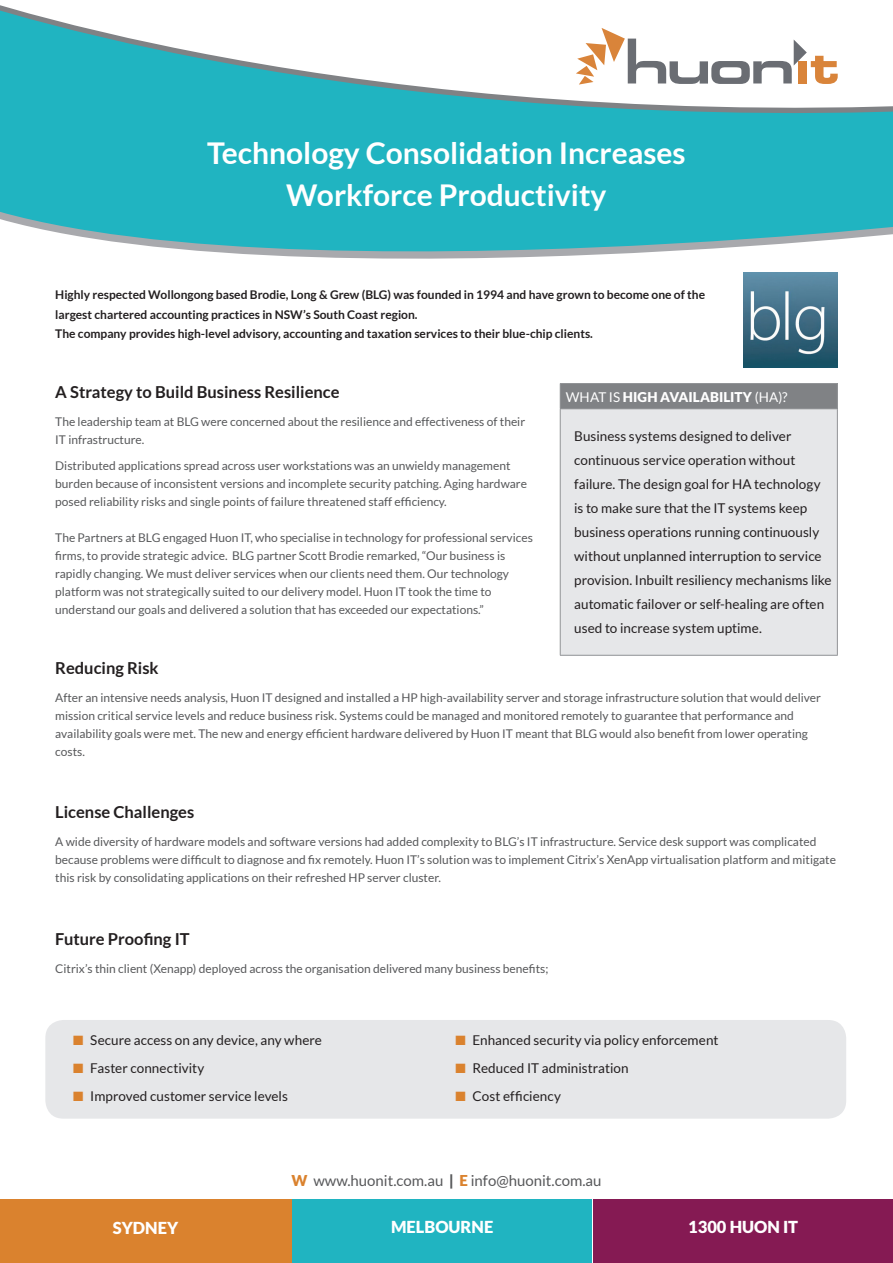
<style>
.page{position:relative;width:893px;height:1263px;background:#fff}
.page>*{position:absolute;margin:0;border:0;box-sizing:border-box;transform-origin:0 0}
.t1{font:700 30px/42px "Lato";color:#fff;text-align:center}
.t2{font:700 16.5px "Lato";color:#231f20}
.body{font:900 16.5px "Lato";color:#fff}
.body-2{font:15px "Lato";color:#57585a}
.t3{font:13.5px/24px "Lato";color:#231f20}
.t4{font:900 13.5px "Lato";letter-spacing:.005em;color:#fff}
.body-3{font:12px/18px "Lato";color:#57585a}
.body-4{font:700 12px/19.5px "Lato";color:#231f20}
.s1{font-weight:400}
.s2{color:#da822e}
.s3{font-weight:900;color:#da822e}
.s4{font-weight:900}
</style>
<div class="page">
<div style="left:45px;top:1020px;width:801px;height:99px;background:#e6e7e9;border-radius:18px"></div>
<svg style="left:0;top:5px;width:893px;height:268px;fill:#20b4c1"></svg>
<div style="left:560px;top:383px;width:277px;height:26px;background:#808285"></div>
<div style="left:560px;top:409px;width:277px;height:246px;background:#e6e7e9"></div>
<hr style="left:560px;top:383px;width:278px;height:1px;background:#939598">
<svg style="left:560px;top:384px;width:1px;height:24px"></svg>
<svg style="left:837px;top:384px;width:1px;height:24px"></svg>
<hr style="left:560px;top:408px;width:278px;height:1px;background:#939598">
<hr style="left:560px;top:409px;width:1px;height:246px;background:#939598">
<hr style="left:837px;top:409px;width:1px;height:246px;background:#939598">
<hr style="left:560px;top:655px;width:278px;height:1px;background:#939598">
<img style="left:743px;top:273px;width:95px;height:94px">
<svg style="left:576px;top:28px;width:262px;height:57px"></svg>
<div style="left:0;top:1199px;width:291px;height:64px;background:#da822e"></div>
<div style="left:292px;top:1199px;width:300px;height:64px;background:#20b4c1"></div>
<div style="left:593px;top:1199px;width:300px;height:64px;background:#851a53"></div>
<p class="t1" style="left:207px;top:131px;width:480px">Technology Consolidation Increases<br>Workforce Productivity</p>
<p class="body-4" style="left:55px;top:285px;width:651px">Highly respected Wollongong based Brodie, Long &amp; Grew (BLG) was founded in 1994 and have grown to become one of the largest chartered accounting practices in NSW’s South Coast region.<br>The company provides high-level advisory, accounting and taxation services to their blue-chip clients.</p>
<h1 class="t2" style="left:55px;top:382px;width:286px">A Strategy to Build Business Resilience</h1>
<h1 class="body-3" style="left:55px;top:412px;width:471px">The leadership team at BLG were concerned about the resilience and effectiveness of their<br>IT infrastructure.</h1>
<p class="body-3" style="left:55px;top:457px;width:473px">Distributed applications spread across user workstations was an unwieldy management burden because of inconsistent versions and incomplete security patching. Aging hardware posed reliability risks and single points of failure threatened staff efficiency.</p>
<p class="body-3" style="left:55px;top:529px;width:479px">The Partners at BLG engaged Huon IT, who specialise in technology for professional services firms, to provide strategic advice. BLG partner Scott Brodie remarked, “Our business is rapidly changing. We must deliver services when our clients need them. Our technology platform was not strategically suited to our delivery model. Huon IT took the time to understand our goals and delivered a solution that has exceeded our expectations.”</p>
<p class="t4" style="left:566px;top:389px;width:223px"><span class="s1">WHAT IS</span> HIGH AVAILABILITY <span class="s1">(HA)?</span></p>
<p class="t3" style="left:574px;top:424px;width:259px">Business systems designed to deliver continuous service operation without failure. The design goal for HA technology is to make sure that the IT systems keep business operations running continuously without unplanned interruption to service provision. Inbuilt resiliency mechanisms like automatic failover or self-healing are often used to increase system uptime.</p>
<h1 class="t2" style="left:55px;top:658px;width:105px">Reducing Risk</h1>
<h1 class="body-3" style="left:55px;top:688px;width:767px">After an intensive needs analysis, Huon IT designed and installed a HP high-availability server and storage infrastructure solution that would deliver mission critical service levels and reduce business risk. Systems could be managed and monitored remotely to guarantee that performance and availability goals were met. The new and energy efficient hardware delivered by Huon IT meant that BLG would also benefit from lower operating costs.</h1>
<h1 class="t2" style="left:55px;top:803px;width:140px">License Challenges</h1>
<h1 class="body-3" style="left:55px;top:833px;width:782px">A wide diversity of hardware models and software versions had added complexity to BLG’s IT infrastructure. Service desk support was complicated because problems were difficult to diagnose and fix remotely. Huon IT’s solution was to implement Citrix’s XenApp virtualisation platform and mitigate this risk by consolidating applications on their refreshed HP server cluster.</h1>
<h1 class="t2" style="left:55px;top:929px;width:136px">Future Proofing IT</h1>
<h1 class="body-3" style="left:55px;top:959px;width:495px">Citrix’s thin client (Xenapp) deployed across the organisation delivered many business benefits;</h1>
<p class="t3" style="left:73px;top:1028px;width:250px"><span class="s2">■</span> Secure access on any device, any where</p>
<p class="t3" style="left:73px;top:1056px;width:133px"><span class="s2">■</span> Faster connectivity</p>
<p class="t3" style="left:73px;top:1084px;width:216px"><span class="s2">■</span> Improved customer service levels</p>
<p class="t3" style="left:455px;top:1028px;width:264px"><span class="s2">■</span> Enhanced security via policy enforcement</p>
<p class="t3" style="left:455px;top:1056px;width:175px"><span class="s2">■</span> Reduced IT administration</p>
<p class="t3" style="left:455px;top:1084px;width:107px"><span class="s2">■</span> Cost efficiency</p>
<p class="body-2" style="left:292px;top:1172px;width:311px"><span class="s3">W</span> www.huonit.com.au <span class="s4">|</span> <span class="s3">E</span> info@huonit.com.au</p>
<p class="body" style="left:113px;top:1218px;width:67px">SYDNEY</p>
<p class="body" style="left:391px;top:1217px;width:104px">MELBOURNE</p>
<p class="body" style="left:688px;top:1217px;width:111px">1300 HUON IT</p>
</div>
